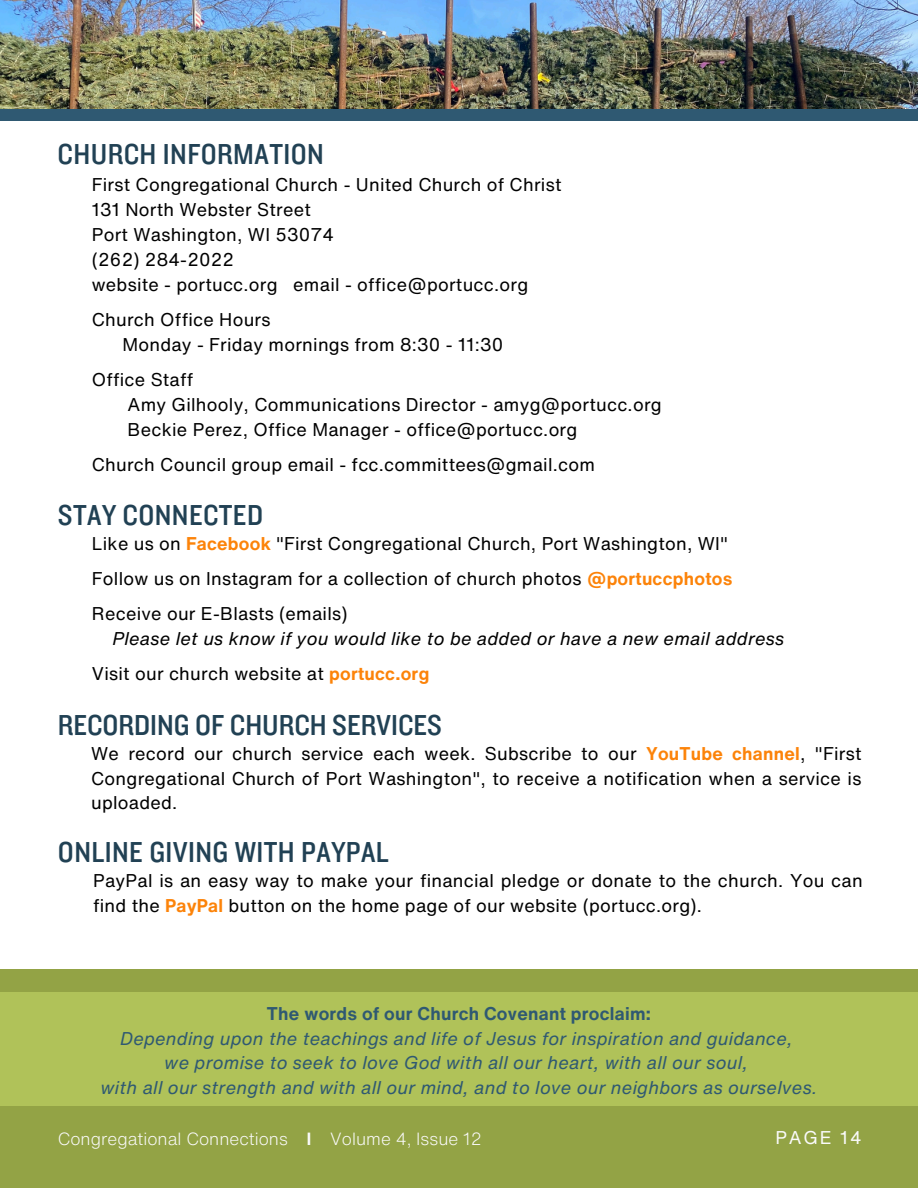
<style>
.page{position:relative;width:918px;height:1188px;background:#fff}
.page>*{position:absolute;margin:0;border:0;box-sizing:border-box;transform-origin:0 0}
.t1{font:30px "Knockout 30";letter-spacing:.015em;color:#214154}
.t2{font:18px/25px "Helvetica Now Text";letter-spacing:.015em;color:#000}
.t3{font:italic 18px/24.8px "Helvetica Now Text";letter-spacing:.015em;color:#2f5972;text-align:center}
.t4{font:italic 18px/25px "Helvetica Now Text";letter-spacing:.015em;color:#000}
.t5{font:18px "Helvetica Now Text";letter-spacing:.1em;color:#fafafa}
.t6{font:300 17.25px "Helvetica Now Text";color:#fafafa}
.s1{font-weight:700;color:#fc8309}
.s2{font-style:normal}
.s3{font-weight:700;font-style:normal}
.s4{font-weight:700}
</style>
<div class="page">
<div style="left:0;top:969px;width:918px;height:219px;background:#93a345"></div>
<img style="left:0;top:0;width:918px;height:109px">
<div style="left:0;top:110px;width:918px;height:11px;background:#2f5972"></div>
<div style="left:0;top:992px;width:918px;height:113px;background:#b0c259"></div>
<h3 class="t1" style="left:58px;top:135px;width:268px">CHURCH INFORMATION</h3>
<p class="t2" style="left:92px;top:172px;width:471px">First Congregational Church - United Church of Christ 131 North Webster Street<br>Port Washington, WI 53074<br>(262) 284-2022<br>website - portucc.org email - office@portucc.org</p>
<p class="t2" style="left:122px;top:307px;width:382px;text-indent:-31px">Church Office Hours<br>Monday - Friday mornings from 8:30 - 11:30</p>
<h1 class="t2" style="left:128px;top:367px;width:536px;text-indent:-36px">Office Staff<br>Amy Gilhooly, Communications Director - amyg@portucc.org<br>Beckie Perez, Office Manager - office@portucc.org</h1>
<h3 class="t2" style="left:92px;top:452px;width:505px">Church Council group email - fcc.committees@gmail.com</h3>
<h3 class="t1" style="left:58px;top:496px;width:207px">STAY CONNECTED</h3>
<h3 class="t2" style="left:92px;top:530px;width:638px">Like us on <span class="s1">Facebook</span> "First Congregational Church, Port Washington, WI"</h3>
<h3 class="t2" style="left:92px;top:565px;width:642px">Follow us on Instagram for a collection of church photos <span class="s1">@portuccphotos</span></h3>
<h3 class="t4" style="left:112px;top:600px;width:673px;text-indent:-20px"><span class="s2">Receive our E-Blasts (emails)<br></span>Please let us know if you would like to be added or have a new email address</h3>
<h3 class="t2" style="left:92px;top:660px;width:339px">Visit our church website at <span class="s1">portucc.org</span></h3>
<h3 class="t1" style="left:58px;top:706px;width:385px">RECORDING OF CHURCH SERVICES</h3>
<p class="t2" style="left:91px;top:741px;width:772px;text-align:justify">We record our church service each week. Subscribe to our <span class="s1">YouTube channel</span>, "First Congregational Church of Port Washington", to receive a notification when a service is uploaded.</p>
<h3 class="t1" style="left:58px;top:833px;width:332px">ONLINE GIVING WITH PAYPAL</h3>
<h1 class="t2" style="left:93px;top:868px;width:771px">PayPal is an easy way to make your financial pledge or donate to the church. You can find the <span class="s1">PayPal</span> button on the home page of our website (portucc.org).</h1>
<p class="t3" style="left:101px;top:1001px;width:718px"><span class="s3">The words of our Church Covenant proclaim:<br></span>Depending upon the teachings and life of Jesus for inspiration and guidance,<br>we promise to seek to love God with all our heart, with all our soul,<br>with all our strength and with all our mind, and to love our neighbors as ourselves.</p>
<p class="t6" style="left:58px;top:1125px;width:255px">Congregational Connections <span class="s4">l</span></p>
<h1 class="t6" style="left:330px;top:1125px;width:153px">Volume 4, Issue 12</h1>
<h3 class="t5" style="left:775px;top:1124px;width:88px">PAGE 14</h3>
</div>
